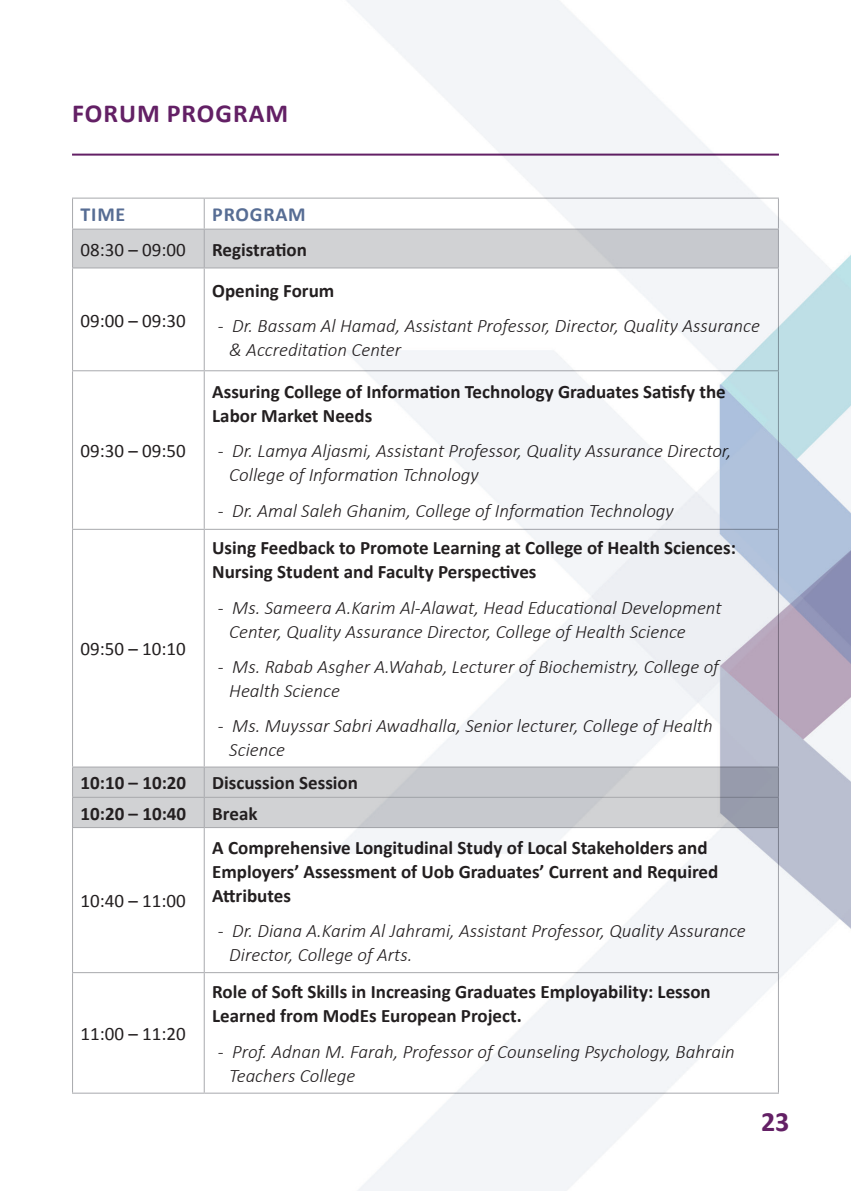
<style>
.page{position:relative;width:851px;height:1191px;background:#fff}
.page>*{position:absolute;margin:0;border:0;box-sizing:border-box;transform-origin:0 0}
.t1{font:700 28px "Calibri";color:#632065}
.t2{font:700 26px "Calibri";letter-spacing:.04em;color:#632065}
.t3{font:700 20px "Calibri";letter-spacing:.04em;color:#576d94}
.t4{font:italic 300 19px/35.4px "Calibri";color:#231f20}
.t5{font:700 19px/24px "Calibri";color:#231f20}
.t6{font:19px "Calibri";color:#231f20}
</style>
<div class="page">
<img style="left:72px;top:0;width:778px;height:1191px">
<hr style="left:72px;top:154px;width:706px;height:2px;background:#632065">
<svg style="left:73px;top:230px;width:704px;height:597px"></svg>
<hr style="left:72px;top:229px;width:132px;height:1px;background:#a8a9ad">
<hr style="left:204px;top:229px;width:574px;height:1px;background:#a8a9ad">
<hr style="left:72px;top:267px;width:132px;height:1px;background:#a8a9ad">
<hr style="left:204px;top:267px;width:574px;height:1px;background:#a8a9ad">
<hr style="left:72px;top:370px;width:132px;height:1px;background:#a8a9ad">
<hr style="left:204px;top:370px;width:574px;height:1px;background:#a8a9ad">
<hr style="left:72px;top:529px;width:132px;height:1px;background:#a8a9ad">
<hr style="left:204px;top:529px;width:574px;height:1px;background:#a8a9ad">
<hr style="left:72px;top:766px;width:132px;height:1px;background:#a8a9ad">
<hr style="left:204px;top:766px;width:574px;height:1px;background:#a8a9ad">
<hr style="left:72px;top:797px;width:132px;height:1px;background:#a8a9ad">
<hr style="left:204px;top:797px;width:574px;height:1px;background:#a8a9ad">
<hr style="left:72px;top:827px;width:132px;height:1px;background:#a8a9ad">
<hr style="left:204px;top:827px;width:574px;height:1px;background:#a8a9ad">
<hr style="left:72px;top:972px;width:132px;height:1px;background:#a8a9ad">
<hr style="left:204px;top:972px;width:574px;height:1px;background:#a8a9ad">
<hr style="left:72px;top:198px;width:132px;height:1px;background:#a8a9ad">
<hr style="left:72px;top:199px;width:1px;height:30px;background:#a8a9ad">
<hr style="left:72px;top:230px;width:1px;height:37px;background:#a8a9ad">
<hr style="left:72px;top:268px;width:1px;height:102px;background:#a8a9ad">
<hr style="left:72px;top:371px;width:1px;height:158px;background:#a8a9ad">
<hr style="left:72px;top:530px;width:1px;height:236px;background:#a8a9ad">
<hr style="left:72px;top:767px;width:1px;height:30px;background:#a8a9ad">
<svg style="left:72px;top:798px;width:1px;height:29px"></svg>
<hr style="left:72px;top:828px;width:1px;height:144px;background:#a8a9ad">
<hr style="left:72px;top:973px;width:1px;height:119px;background:#a8a9ad">
<hr style="left:72px;top:1092px;width:132px;height:1px;background:#a8a9ad">
<hr style="left:204px;top:198px;width:574px;height:1px;background:#a8a9ad">
<hr style="left:204px;top:199px;width:1px;height:30px;background:#a8a9ad">
<hr style="left:777px;top:199px;width:1px;height:30px;background:#a8a9ad">
<hr style="left:204px;top:230px;width:1px;height:37px;background:#a8a9ad">
<hr style="left:777px;top:230px;width:1px;height:37px;background:#a8a9ad">
<hr style="left:204px;top:268px;width:1px;height:102px;background:#a8a9ad">
<hr style="left:777px;top:268px;width:1px;height:102px;background:#a8a9ad">
<hr style="left:204px;top:371px;width:1px;height:158px;background:#a8a9ad">
<hr style="left:777px;top:371px;width:1px;height:158px;background:#a8a9ad">
<hr style="left:204px;top:530px;width:1px;height:236px;background:#a8a9ad">
<hr style="left:777px;top:530px;width:1px;height:236px;background:#a8a9ad">
<hr style="left:204px;top:767px;width:1px;height:30px;background:#a8a9ad">
<hr style="left:777px;top:767px;width:1px;height:30px;background:#a8a9ad">
<svg style="left:204px;top:798px;width:1px;height:29px"></svg>
<svg style="left:777px;top:798px;width:1px;height:29px"></svg>
<hr style="left:204px;top:828px;width:1px;height:144px;background:#a8a9ad">
<hr style="left:777px;top:828px;width:1px;height:144px;background:#a8a9ad">
<hr style="left:204px;top:973px;width:1px;height:119px;background:#a8a9ad">
<hr style="left:777px;top:973px;width:1px;height:119px;background:#a8a9ad">
<hr style="left:204px;top:1092px;width:574px;height:1px;background:#a8a9ad">
<h2 class="t2" style="left:72px;top:96px;width:218px">Forum Program</h2>
<p class="t3" style="left:80px;top:202px;width:46px">Time</p>
<p class="t6" style="left:80px;top:237px;width:107px">08:30 – 09:00</p>
<p class="t6" style="left:80px;top:308px;width:107px">09:00 – 09:30</p>
<p class="t6" style="left:80px;top:439px;width:107px">09:30 – 09:50</p>
<p class="t6" style="left:80px;top:637px;width:107px">09:50 – 10:10</p>
<p class="t5" style="left:80px;top:771px;width:107px">10:10 – 10:20</p>
<p class="t5" style="left:80px;top:801px;width:107px">10:20 – 10:40</p>
<p class="t6" style="left:80px;top:889px;width:107px">10:40 – 11:00</p>
<p class="t6" style="left:80px;top:1021px;width:107px">11:00 – 11:20</p>
<p class="t3" style="left:212px;top:202px;width:95px">Program</p>
<p class="t5" style="left:212px;top:237px;width:96px">Registration</p>
<p class="t5" style="left:212px;top:278px;width:124px">Opening Forum</p>
<p class="t4" style="left:232px;top:308px;width:529px">Dr. Bassam Al Hamad, Assistant Professor, Director, Quality Assurance</p>
<p class="t4" style="left:218px;top:308px;width:7px">-</p>
<p class="t4" style="left:229px;top:332px;width:173px">&amp; Accreditation Center</p>
<p class="t5" style="left:212px;top:379px;width:515px">Assuring College of Information Technology Graduates Satisfy the<br>Labor Market Needs</p>
<p class="t4" style="left:232px;top:433px;width:500px">Dr. Lamya Aljasmi, Assistant Professor, Quality Assurance Director,</p>
<p class="t4" style="left:218px;top:433px;width:7px">-</p>
<p class="t4" style="left:229px;top:457px;width:446px">College of Information Tchnology<br>Dr. Amal Saleh Ghanim, College of Information Technology</p>
<p class="t4" style="left:218px;top:492px;width:7px">-</p>
<p class="t5" style="left:212px;top:536px;width:525px">Using Feedback to Promote Learning at College of Health Sciences:<br>Nursing Student and Faculty Perspectives</p>
<p class="t4" style="left:232px;top:589px;width:490px">Ms. Sameera .A Karim Al-Alawat, Head Educational Development</p>
<p class="t4" style="left:218px;top:589px;width:7px">-</p>
<p class="t4" style="left:229px;top:613px;width:491px">Center, Quality Assurance Director, College of Health Science<br>Ms. Rabab Asgher .A Wahab, Lecturer of Biochemistry, College of</p>
<p class="t4" style="left:218px;top:649px;width:7px">-</p>
<p class="t4" style="left:229px;top:673px;width:485px">Health Science<br>Ms. Muyssar Sabri Awadhalla, Senior lecturer, College of Health</p>
<p class="t4" style="left:218px;top:708px;width:7px">-</p>
<p class="t4" style="left:229px;top:732px;width:57px">Science</p>
<p class="t5" style="left:212px;top:771px;width:147px">Discussion Session</p>
<p class="t5" style="left:212px;top:801px;width:47px">Break</p>
<p class="t5" style="left:212px;top:835px;width:507px">A Comprehensive Longitudinal Study of Local Stakeholders and<br>Employers’ Assessment of Uob Graduates’ Current and Required<br>Attributes</p>
<p class="t4" style="left:232px;top:912px;width:515px">Dr. Diana .A Karim Al Jahrami, Assistant Professor, Quality Assurance</p>
<p class="t4" style="left:218px;top:912px;width:7px">-</p>
<p class="t4" style="left:229px;top:936px;width:185px">Director, College of Arts.</p>
<p class="t5" style="left:212px;top:980px;width:500px">Role of Soft Skills in Increasing Graduates Employability: Lesson<br>Learned from ModEs European Project.</p>
<p class="t4" style="left:232px;top:1033px;width:504px">Prof. Adnan M. Farah, Professor of Counseling Psychology, Bahrain</p>
<p class="t4" style="left:218px;top:1033px;width:7px">-</p>
<p class="t4" style="left:229px;top:1057px;width:128px">Teachers College</p>
<h1 class="t1" style="left:760px;top:1104px;width:30px">23</h1>
</div>
